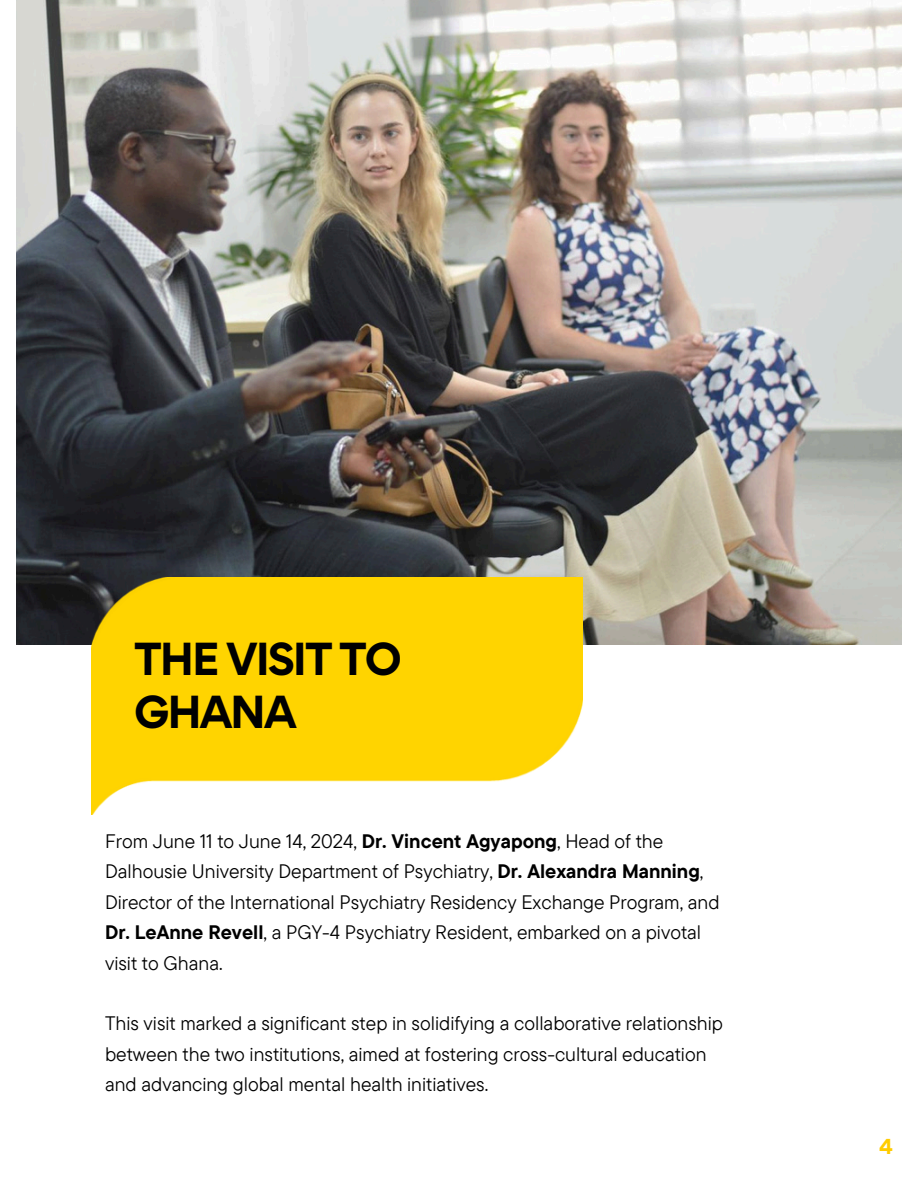
<style>
.page{position:relative;width:918px;height:1188px;background:#fff}
.page>*{position:absolute;margin:0;border:0;box-sizing:border-box;transform-origin:0 0}
.t1{font:700 41.25px/52.8px "Gordita";letter-spacing:-.05em;color:#000}
.t2{font:19.5px/30.3px "TT Commons Pro";color:#000}
.t3{font:700 19.35px "Gordita";color:#fc0}
.s1{font-weight:700}
</style>
<div class="page">
<img style="left:17px;top:0;width:884px;height:645px">
<img style="left:92px;top:577px;width:490px;height:238px">
<h1 class="t1" style="left:134px;top:632px;width:269px">THE VISIT TO<br>GHANA</h1>
<p class="t2" style="left:105px;top:826px;width:616px">From June 11 to June 14, 2024, <span class="s1">Dr. Vincent Agyapong</span>, Head of the Dalhousie University Department of Psychiatry, <span class="s1">Dr. Alexandra Manning</span>, Director of the International Psychiatry Residency Exchange Program, and <span class="s1">Dr. LeAnne Revell</span>, a PGY-4 Psychiatry Resident, embarked on a pivotal visit to Ghana.</p>
<p class="t2" style="left:105px;top:1008px;width:619px">This visit marked a significant step in solidifying a collaborative relationship between the two institutions, aimed at fostering cross-cultural education and advancing global mental health initiatives.</p>
<p class="t3" style="left:879px;top:1133px;width:16px">4</p>
</div>
